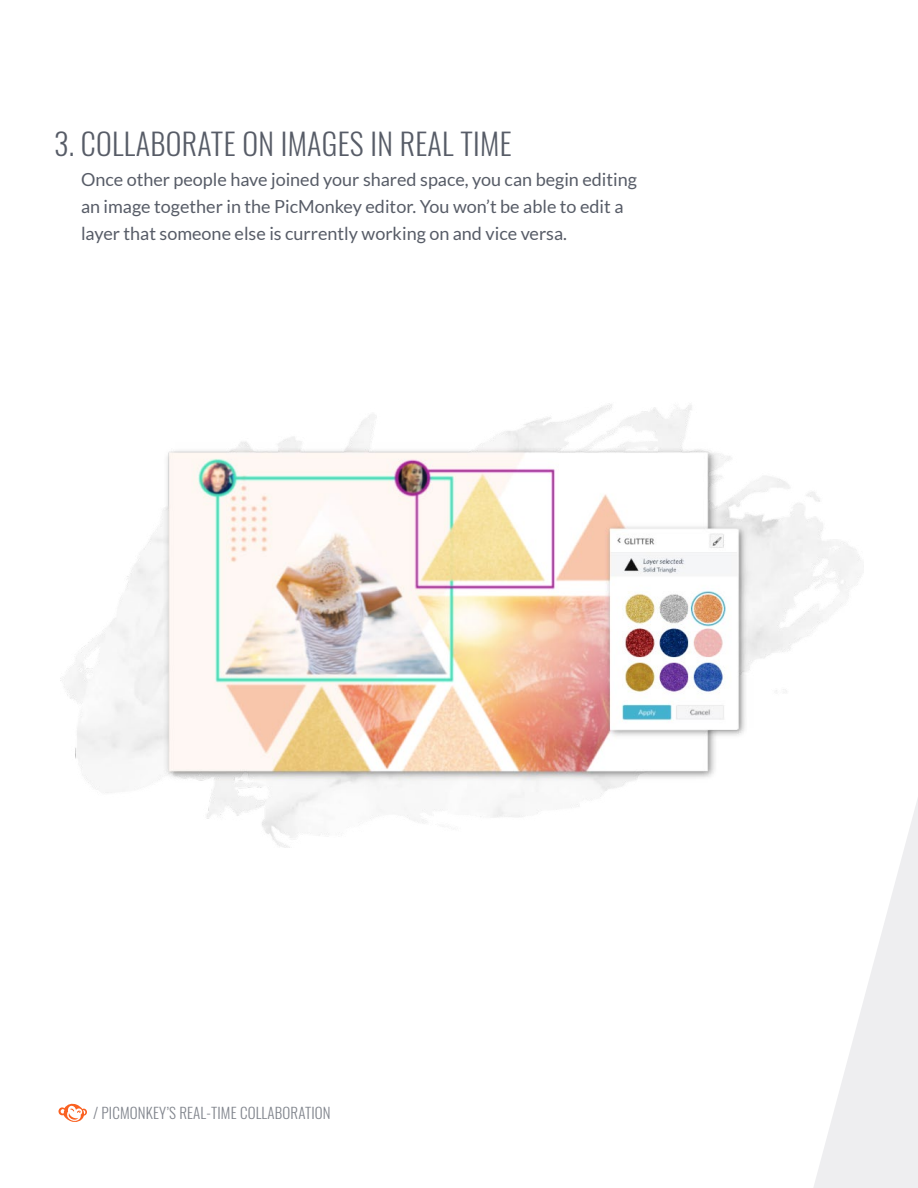
<style>
.page{position:relative;width:918px;height:1188px;background:#fff}
.page>*{position:absolute;margin:0;border:0;box-sizing:border-box;transform-origin:0 0}
.t1{font:300 30px "Oswald";letter-spacing:.01em;color:#575c67}
.t2{font:18px/27px "Lato";color:#575c67}
.t3{font:300 15px "Oswald";letter-spacing:.01em;color:#81858d}
</style>
<div class="page">
<svg style="left:813px;top:799px;width:105px;height:389px"></svg>
<svg style="left:58px;top:1103px;width:29px;height:19px"></svg>
<img style="left:60px;top:403px;width:804px;height:445px">
<h1 class="t1" style="left:54px;top:117px;width:459px">3. COLLABORATE ON IMAGES IN REAL TIME</h1>
<p class="t2" style="left:81px;top:166px;width:558px">Once other people have joined your shared space, you can begin editing an image together in the PicMonkey editor. You won’t be able to edit a layer that someone else is currently working on and vice versa.</p>
<p class="t3" style="left:93px;top:1099px;width:239px">/ PICMONKEY’S REAL-TIME COLLABORATION</p>
</div>
